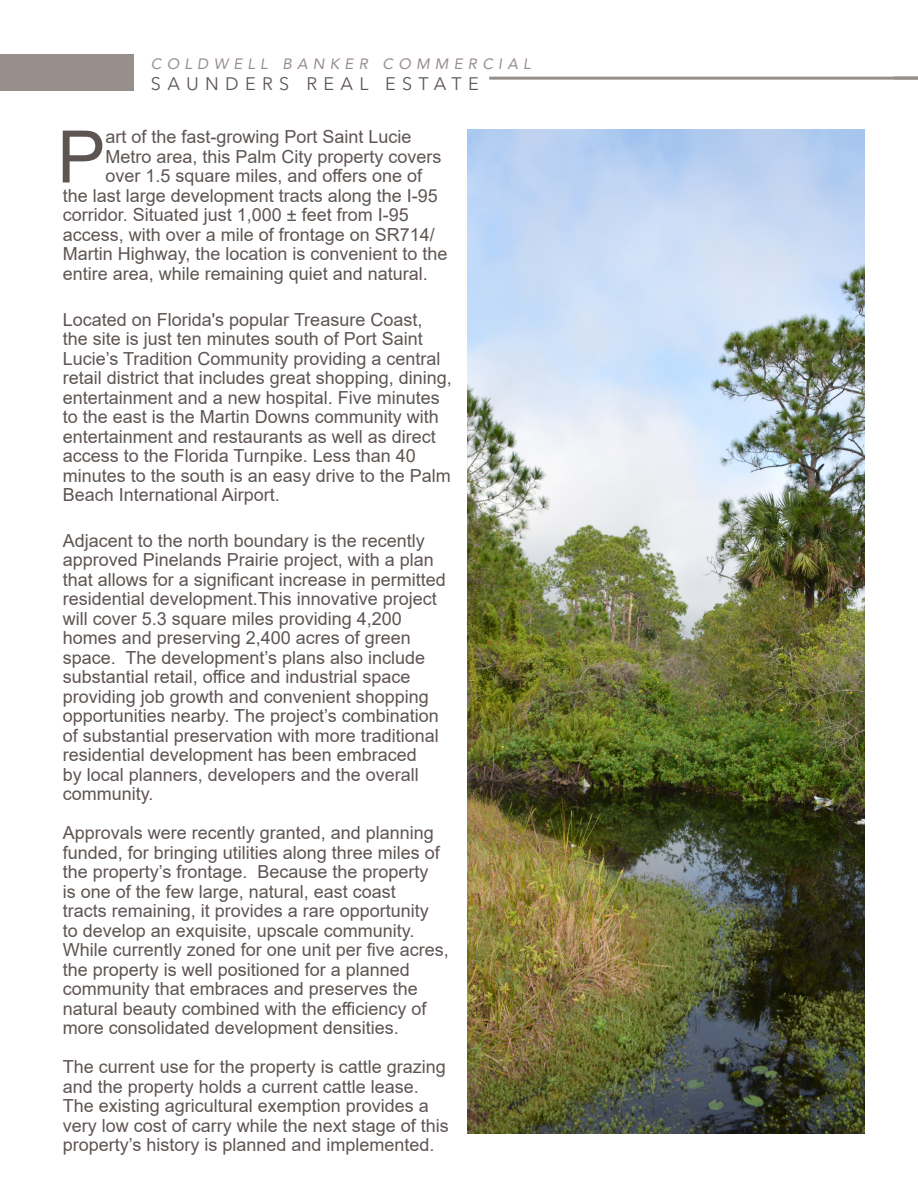
<style>
.page{position:relative;width:918px;height:1188px;background:#fff}
.page>*{position:absolute;margin:0;border:0;box-sizing:border-box;transform-origin:0 0}
.t1{font:72.45px "Arial";color:#5e5553}
.t2{font:18px/19.5px "Arial";color:#5e5553}
.t3{font:18px "Avenir Next LT Pro";letter-spacing:.35em;color:#5e5553}
.t4{font:italic 15px "Avenir";letter-spacing:.35em;color:#988e8c}
</style>
<div class="page">
<div style="left:0;top:54px;width:134px;height:37px;background:#988e8c"></div>
<hr style="left:489px;top:77px;width:429px;height:3px;background:#988e8c">
<img style="left:467px;top:130px;width:397px;height:1004px">
<p class="t4" style="left:151px;top:55px;width:381px">COLDWELL BANKER COMMERCIAL</p>
<p class="t3" style="left:151px;top:73px;width:329px">SAUNDERS REAL ESTATE</p>
<h1 class="t1" style="left:57px;top:107px;width:50px">P</h1>
<p class="t2" style="left:105px;top:127px;width:308px">art of the fast-growing Port Saint Lucie</p>
<p class="t2" style="left:105px;top:147px;width:338px">Metro area, this Palm City property covers</p>
<p class="t2" style="left:105px;top:166px;width:318px">over 1.5 square miles, and offers one of</p>
<p class="t2" style="left:63px;top:186px;width:377px">the last large development tracts along the I-95</p>
<p class="t2" style="left:63px;top:205px;width:348px">corridor. Situated just 1,000 ± feet from I-95</p>
<p class="t2" style="left:63px;top:225px;width:374px">access, with over a mile of frontage on SR714/</p>
<p class="t2" style="left:63px;top:244px;width:386px">Martin Highway, the location is convenient to the</p>
<p class="t2" style="left:63px;top:264px;width:367px">entire area, while remaining quiet and natural.</p>
<p class="t2" style="left:63px;top:310px;width:391px">Located on Florida's popular Treasure Coast,<br>the site is just ten minutes south of Port Saint Lucie’s Tradition Community providing a central retail district that includes great shopping, dining, entertainment and a new hospital. Five minutes to the east is the Martin Downs community with entertainment and restaurants as well as direct access to the Florida Turnpike. Less than 40 minutes to the south is an easy drive to the Palm Beach International Airport.</p>
<p class="t2" style="left:63px;top:531px;width:385px">Adjacent to the north boundary is the recently approved Pinelands Prairie project, with a plan that allows for a significant increase in permitted residential development.This innovative project will cover 5.3 square miles providing 4,200 homes and preserving 2,400 acres of green space. The development’s plans also include substantial retail, office and industrial space providing job growth and convenient shopping opportunities nearby. The project’s combination of substantial preservation with more traditional residential development has been embraced<br>by local planners, developers and the overall community.</p>
<p class="t2" style="left:63px;top:823px;width:388px">Approvals were recently granted, and planning funded, for bringing utilities along three miles of the property’s frontage. Because the property<br>is one of the few large, natural, east coast<br>tracts remaining, it provides a rare opportunity<br>to develop an exquisite, upscale community.<br>While currently zoned for one unit per five acres, the property is well positioned for a planned community that embraces and preserves the natural beauty combined with the efficiency of more consolidated development densities.</p>
<p class="t2" style="left:63px;top:1057px;width:388px">The current use for the property is cattle grazing and the property holds a current cattle lease.<br>The existing agricultural exemption provides a very low cost of carry while the next stage of this property’s history is planned and implemented.</p>
</div>
